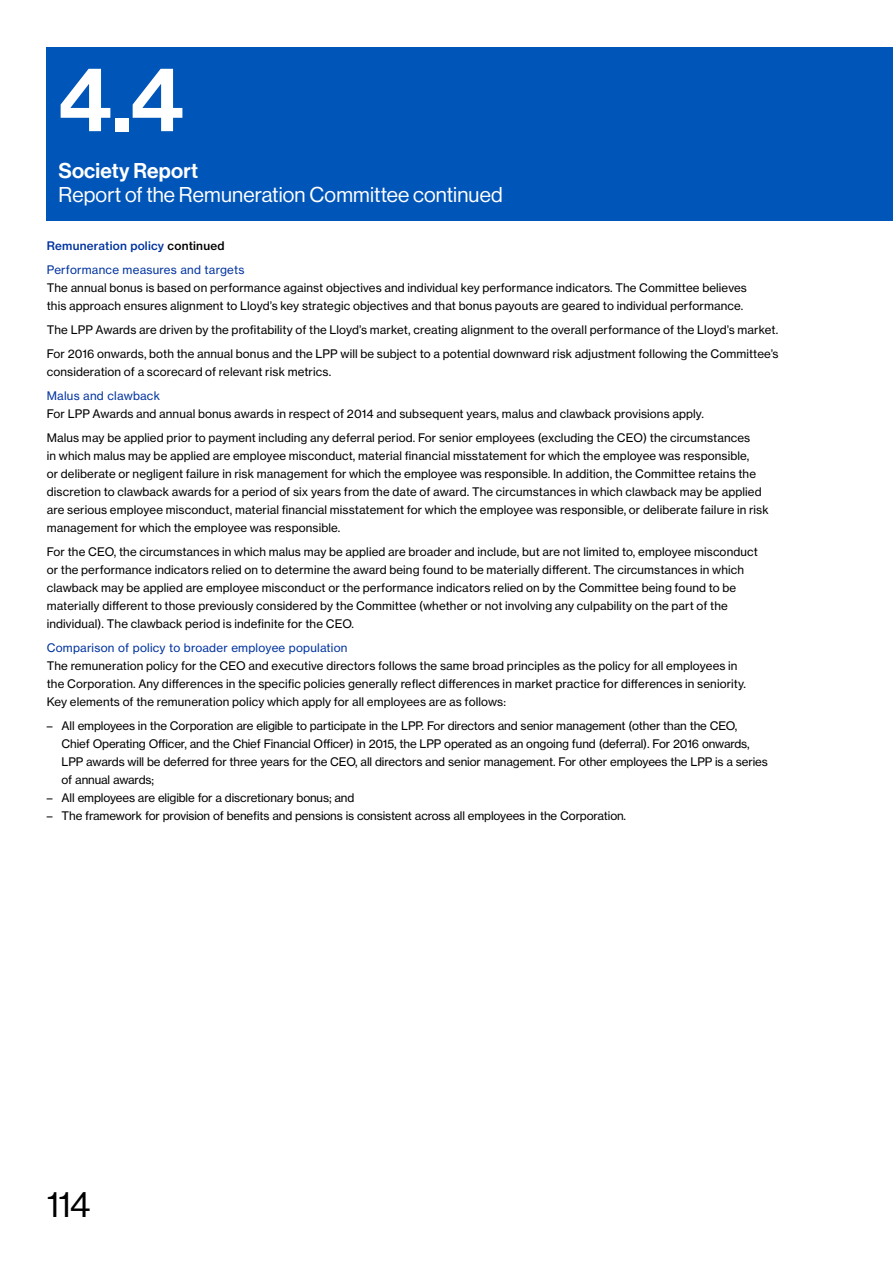
<style>
.page{position:relative;width:893px;height:1263px;background:#fff}
.page>*{position:absolute;margin:0;border:0;box-sizing:border-box;transform-origin:0 0}
.t1{font:90px "N Haas Grotesk DS Std 65 Md";color:#fff}
.t2{font:36px "N Haas Grotesk DS Std 55 Rg";color:#000}
.t3{font:21px "N Haas Grotesk DS Std 55 Rg";letter-spacing:.01em;color:#fff}
.t4{font:21px "N Haas Grotesk DS Std 65 Md";letter-spacing:.01em;color:#fff}
.t5{font:11.7px/18px "N Haas Grotesk TX Std 55 Rg";letter-spacing:.01em;color:#000}
.t6{font:11.7px/18px "N Haas Grotesk TX Std 55 Rg";letter-spacing:-.01em;color:#000}
.t7{font:11.7px "N Haas Grotesk TX Std 55 Rg";letter-spacing:.02em;color:#0033a0}
.t8{font:11.7px "N Haas Grotesk TX Std 65 Md";letter-spacing:.02em;color:#0033a0}
.s1{color:#000}
</style>
<div class="page">
<div style="left:47px;top:47px;width:846px;height:173px;background:#0055b8"></div>
<h1 class="t1" style="left:58px;top:47px;width:127px">4.4</h1>
<h3 class="t4" style="left:58px;top:159px;width:141px">Society Report</h3>
<h3 class="t3" style="left:58px;top:183px;width:446px">Report of the Remuneration Committee continued</h3>
<p class="t8" style="left:47px;top:239px;width:179px">Remuneration policy <span class="s1">continued</span></p>
<p class="t7" style="left:47px;top:263px;width:199px">Performance measures and targets</p>
<p class="t5" style="left:47px;top:279px;width:702px">The annual bonus is based on performance against objectives and individual key performance indicators. The Committee believes this approach ensures alignment to Lloyd’s key strategic objectives and that bonus payouts are geared to individual performance.</p>
<p class="t5" style="left:47px;top:318px;width:733px;line-height:24px">The LPP Awards are driven by the profitability of the Lloyd’s market, creating alignment to the overall performance of the Lloyd’s market.<br>For 2016 onwards, both the annual bonus and the LPP will be subject to a potential downward risk adjustment following the Committee’s</p>
<p class="t5" style="left:47px;top:363px;width:286px">consideration of a scorecard of relevant risk metrics.</p>
<p class="t7" style="left:47px;top:389px;width:115px">Malus and clawback</p>
<p class="t5" style="left:47px;top:402px;width:705px;line-height:24px">For LPP Awards and annual bonus awards in respect of 2014 and subsequent years, malus and clawback provisions apply.<br>Malus may be applied prior to payment including any deferral period. For senior employees (excluding the CEO) the circumstances</p>
<p class="t5" style="left:47px;top:447px;width:723px">in which malus may be applied are employee misconduct, material financial misstatement for which the employee was responsible,<br>or deliberate or negligent failure in risk management for which the employee was responsible. In addition, the Committee retains the discretion to clawback awards for a period of six years from the date of award. The circumstances in which clawback may be applied are serious employee misconduct, material financial misstatement for which the employee was responsible, or deliberate failure in risk management for which the employee was responsible.</p>
<p class="t5" style="left:47px;top:543px;width:713px">For the CEO, the circumstances in which malus may be applied are broader and include, but are not limited to, employee misconduct or the performance indicators relied on to determine the award being found to be materially different. The circumstances in which clawback may be applied are employee misconduct or the performance indicators relied on by the Committee being found to be materially different to those previously considered by the Committee (whether or not involving any culpability on the part of the individual). The clawback period is indefinite for the CEO.</p>
<p class="t7" style="left:47px;top:641px;width:302px">Comparison of policy to broader employee population</p>
<p class="t5" style="left:47px;top:657px;width:701px">The remuneration policy for the CEO and executive directors follows the same broad principles as the policy for all employees in the Corporation. Any differences in the specific policies generally reflect differences in market practice for differences in seniority.<br>Key elements of the remuneration policy which apply for all employees are as follows:</p>
<p class="t6" style="left:62px;top:717px;width:708px;text-indent:-15px">– All employees in the Corporation are eligible to participate in the LPP. For directors and senior management (other than the CEO, Chief Operating Officer, and the Chief Financial Officer) in 2015, the LPP operated as an ongoing fund (deferral). For 2016 onwards, LPP awards will be deferred for three years for the CEO, all directors and senior management. For other employees the LPP is a series of annual awards;</p>
<p class="t6" style="left:47px;top:789px;width:309px">– All employees are eligible for a discretionary bonus; and</p>
<p class="t6" style="left:47px;top:807px;width:581px">– The framework for provision of benefits and pensions is consistent across all employees in the Corporation.</p>
<h2 class="t2" style="left:47px;top:1184px;width:45px">114</h2>
</div>
